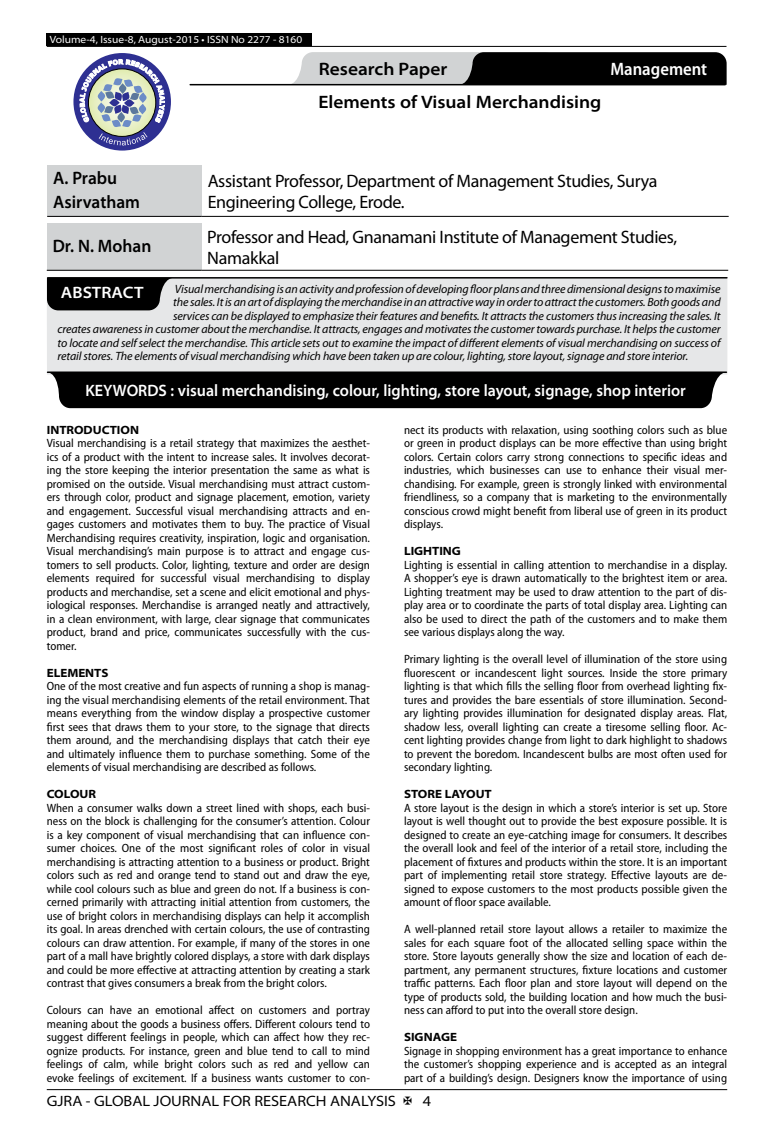
<style>
.page{position:relative;width:774px;height:1136px;background:#fff}
.page>*{position:absolute;margin:0;border:0;box-sizing:border-box;transform-origin:0 0}
.t1{font:18px/21.6px "Myriad Pro";letter-spacing:-.02em;color:#000}
.t2{font:600 semi-expanded 18px "Myriad Pro";color:#000}
.t3{font:600 semi-expanded 18px/23.4px "Myriad Pro";color:#000;scale:.9 1}
.t4{font:600 semi-condensed 18px "Myriad Pro";color:#fff}
.t5{font:600 semi-expanded 16.5px "Myriad Pro";color:#fff;scale:.9 1}
.t6{font:600 semi-expanded 16.5px "Myriad Pro";color:#fff}
.t7{font:semi-expanded 15px "Myriad Pro";color:#000}
.t8{font:semi-condensed 12px/13.5px "Myriad Pro";color:#000;text-align:justify}
.t9{font:italic 12px "Myriad Pro";letter-spacing:-.01em;color:#000}
.t10{font:700 semi-expanded 12px "Myriad Pro";color:#000}
.t11{font:semi-expanded 10.5px "Myriad Pro";color:#fff}
</style>
<div class="page">
<hr style="left:47px;top:1089px;width:680px;height:1px;background:#000">
<div style="left:47px;top:33px;width:265px;height:13px;background:#000"></div>
<hr style="left:47px;top:46px;width:679px;height:1px;background:#000">
<svg style="left:288px;top:52px;width:439px;height:33px;background:#5a5a5b"></svg>
<hr style="left:190px;top:84px;width:535px;height:1px;background:#000">
<div style="left:73px;top:53px;width:98px;height:97px;background:#2e3092;border-radius:50%"></div>
<svg style="left:80px;top:59px;width:85px;height:86px"></svg>
<div style="left:47px;top:165px;width:155px;height:51px;background:#d1d3d4"></div>
<hr style="left:47px;top:216px;width:155px;height:1px;background:#000">
<hr style="left:202px;top:216px;width:527px;height:1px;background:#000">
<div style="left:47px;top:223px;width:154px;height:47px;background:#d1d3d4"></div>
<hr style="left:47px;top:270px;width:154px;height:1px;background:#000">
<hr style="left:201px;top:270px;width:527px;height:1px;background:#000">
<div style="left:47px;top:277px;width:680px;height:97px;background:#e6e7e8"></div>
<hr style="left:48px;top:277px;width:679px;height:1px;background:#000">
<svg style="left:47px;top:278px;width:126px;height:32px;background:#161616"></svg>
<hr style="left:48px;top:371px;width:678px;height:2px;background:#000">
<div style="left:47px;top:372px;width:679px;height:36px;background:#000"></div>
<div style="left:76px;top:383px;width:620px;height:14px;background:#000"></div>
<p class="t11" style="left:50px;top:34px;width:254px">Volume-4, Issue-8, August-2015 • ISSN No 2277 - 8160</p>
<h1 class="t2" style="left:319px;top:59px;width:130px">Research Paper</h1>
<h1 class="t4" style="left:610px;top:59px;width:98px">Management</h1>
<h1 class="t2" style="left:318px;top:92px;width:285px">Elements of Visual Merchandising</h1>
<h1 class="t3" style="left:53px;top:167px;width:98px">A. Prabu<br>Asirvatham</h1>
<h1 class="t1" style="left:208px;top:170px;width:451px">Assistant Professor, Department of Management Studies, Surya<br>Engineering College, Erode.</h1>
<h1 class="t3" style="left:53px;top:235px;width:111px">Dr. N. Mohan</h1>
<h1 class="t1" style="left:207px;top:226px;width:471px">Professor and Head, Gnanamani Institute of Management Studies,<br>Namakkal</h1>
<p class="t9" style="left:175px;top:282px;width:547px">Visual merchandising is an activity and profession of developing floor plans and three dimensional designs to maximise</p>
<p class="t9" style="left:173px;top:295px;width:549px">the sales. It is an art of displaying the merchandise in an attractive way in order to attract the customers. Both goods and</p>
<p class="t9" style="left:173px;top:309px;width:549px">services can be displayed to emphasize their features and benefits. It attracts the customers thus increasing the sales. It</p>
<p class="t9" style="left:58px;top:322px;width:664px">creates awareness in customer about the merchandise. It attracts, engages and motivates the customer towards purchase. It helps the customer</p>
<p class="t9" style="left:58px;top:336px;width:664px">to locate and self select the merchandise. This article sets out to examine the impact of different elements of visual merchandising on success of</p>
<p class="t9" style="left:58px;top:349px;width:632px">retail stores. The elements of visual merchandising which have been taken up are colour, lighting, store layout, signage and store interior.</p>
<h2 class="t6" style="left:61px;top:283px;width:84px">ABSTRACT</h2>
<h2 class="t5" style="left:85px;top:381px;width:669px">KEYWORDS : visual merchandising, colour, lighting, store layout, signage, shop interior</h2>
<p class="t10" style="left:47px;top:422px;width:94px">INTRODUCTION</p>
<p class="t8" style="left:47px;top:436px;width:325px">Visual merchandising is a retail strategy that maximizes the aesthet&shy;ics of a product with the intent to increase sales. It involves decorat&shy;ing the store keeping the interior presentation the same as what is promised on the outside. Visual merchandising must attract custom&shy;ers through color, product and signage placement, emotion, variety and engagement. Successful visual merchandising attracts and en&shy;gages customers and motivates them to buy. The practice of Visual Merchandising requires creativity, inspiration, logic and organisation.<br>Visual merchandising’s main purpose is to attract and engage cus&shy;tomers to sell products. Color, lighting, texture and order are design elements required for successful visual merchandising to display products and merchandise, set a scene and elicit emotional and phys&shy;iological responses. Merchandise is arranged neatly and attractively, in a clean environment, with large, clear signage that communicates product, brand and price, communicates successfully with the cus&shy;tomer.</p>
<p class="t10" style="left:47px;top:665px;width:63px">ELEMENTS</p>
<p class="t8" style="left:47px;top:679px;width:325px">One of the most creative and fun aspects of running a shop is manag&shy;ing the visual merchandising elements of the retail environment. That means everything from the window display a prospective customer first sees that draws them to your store, to the signage that directs them around, and the merchandising displays that catch their eye and ultimately influence them to purchase something. Some of the elements of visual merchandising are described as follows.</p>
<p class="t10" style="left:47px;top:787px;width:51px">COLOUR</p>
<p class="t8" style="left:47px;top:801px;width:325px">When a consumer walks down a street lined with shops, each busi&shy;ness on the block is challenging for the consumer’s attention. Colour is a key component of visual merchandising that can influence con&shy;sumer choices. One of the most significant roles of color in visual merchandising is attracting attention to a business or product. Bright colors such as red and orange tend to stand out and draw the eye, while cool colours such as blue and green do not. If a business is con&shy;cerned primarily with attracting initial attention from customers, the use of bright colors in merchandising displays can help it accomplish its goal. In areas drenched with certain colours, the use of contrasting colours can draw attention. For example, if many of the stores in one part of a mall have brightly colored displays, a store with dark displays and could be more effective at attracting attention by creating a stark contrast that gives consumers a break from the bright colors.</p>
<p class="t8" style="left:47px;top:1003px;width:325px">Colours can have an emotional affect on customers and portray meaning about the goods a business offers. Different colours tend to suggest different feelings in people, which can affect how they rec&shy;ognize products. For instance, green and blue tend to call to mind feelings of calm, while bright colors such as red and yellow can evoke feelings of excitement. If a business wants customer to con-</p>
<p class="t8" style="left:404px;top:423px;width:325px">nect its products with relaxation, using soothing colors such as blue or green in product displays can be more effective than using bright colors. Certain colors carry strong connections to specific ideas and industries, which businesses can use to enhance their visual mer&shy;chandising. For example, green is strongly linked with environmental friendliness, so a company that is marketing to the environmentally conscious crowd might benefit from liberal use of green in its product displays.</p>
<p class="t10" style="left:404px;top:544px;width:58px">LIGHTING</p>
<p class="t8" style="left:404px;top:558px;width:325px">Lighting is essential in calling attention to merchandise in a display.<br>A shopper’s eye is drawn automatically to the brightest item or area.<br>Lighting treatment may be used to draw attention to the part of dis&shy;play area or to coordinate the parts of total display area. Lighting can also be used to direct the path of the customers and to make them see various displays along the way.</p>
<p class="t8" style="left:404px;top:652px;width:325px">Primary lighting is the overall level of illumination of the store using fluorescent or incandescent light sources. Inside the store primary lighting is that which fills the selling floor from overhead lighting fix&shy;tures and provides the bare essentials of store illumination. Second&shy;ary lighting provides illumination for designated display areas. Flat, shadow less, overall lighting can create a tiresome selling floor. Ac&shy;cent lighting provides change from light to dark highlight to shadows to prevent the boredom. Incandescent bulbs are most often used for secondary lighting.</p>
<p class="t10" style="left:404px;top:787px;width:89px">STORE LAYOUT</p>
<p class="t8" style="left:404px;top:801px;width:325px">A store layout is the design in which a store’s interior is set up. Store layout is well thought out to provide the best exposure possible. It is designed to create an eye-catching image for consumers. It describes the overall look and feel of the interior of a retail store, including the placement of fixtures and products within the store. It is an important part of implementing retail store strategy. Effective layouts are de&shy;signed to expose customers to the most products possible given the amount of floor space available.</p>
<p class="t8" style="left:404px;top:922px;width:325px">A well-planned retail store layout allows a retailer to maximize the sales for each square foot of the allocated selling space within the store. Store layouts generally show the size and location of each de&shy;partment, any permanent structures, fixture locations and customer traffic patterns. Each floor plan and store layout will depend on the type of products sold, the building location and how much the busi&shy;ness can afford to put into the overall store design.</p>
<p class="t10" style="left:404px;top:1030px;width:54px">SIGNAGE</p>
<p class="t8" style="left:404px;top:1044px;width:325px">Signage in shopping environment has a great importance to enhance the customer’s shopping experience and is accepted as an integral part of a building’s design. Designers know the importance of using</p>
<p class="t7" style="left:47px;top:1092px;width:351px">GJRA - GLOBAL JOURNAL FOR RESEARCH ANALYSIS</p>
<p class="t7" style="left:423px;top:1092px;width:10px">4</p>
</div>
